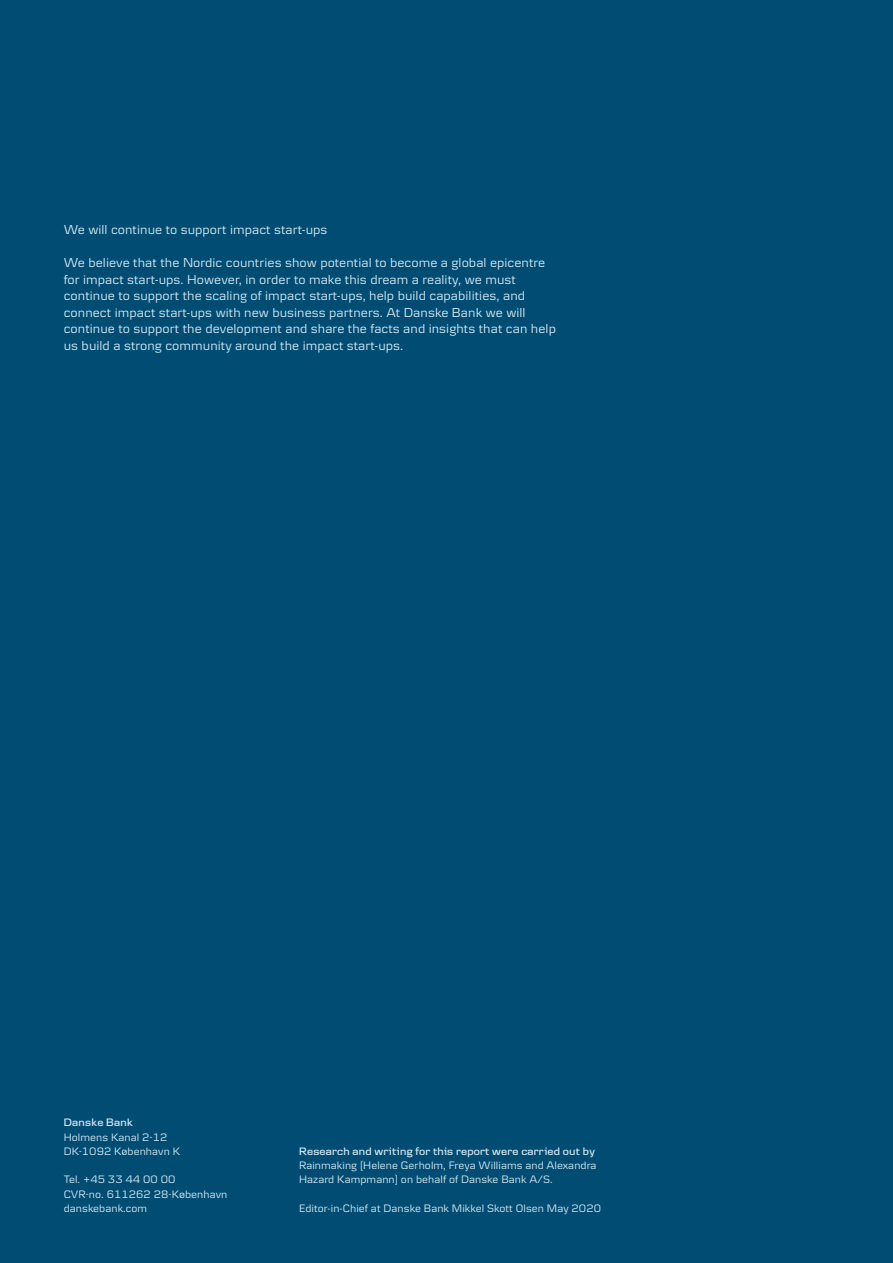
<style>
.page{position:relative;width:893px;height:1263px;background:#004c73}
.page>*{position:absolute;margin:0;border:0;box-sizing:border-box;transform-origin:0 0}
.t1{font:13.5px/16.5px "Danske Textv 2";letter-spacing:.005em;color:#d5e7f0}
.t2{font:11.25px/14.2px "Danske Textv 2";letter-spacing:.005em;color:#d5e7f0}
.t3{font:600 11.25px "Danske Headline";letter-spacing:.02em;color:#d5e7f0}
</style>
<div class="page">
<p class="t1" style="left:64px;top:221px;width:265px">We will continue to support impact start-ups</p>
<p class="t1" style="left:64px;top:254px;width:494px">We believe that the Nordic countries show potential to become a global epicentre for impact start-ups. However, in order to make this dream a reality, we must continue to support the scaling of impact start-ups, help build capabilities, and connect impact start-ups with new business partners. At Danske Bank we will continue to support the development and share the facts and insights that can help us build a strong community around the impact start-ups.</p>
<p class="t3" style="left:64px;top:1116px;width:71px">Danske Bank</p>
<p class="t2" style="left:64px;top:1130px;width:118px">Holmens Kanal 2-12<br>DK-1092 København K</p>
<p class="t2" style="left:64px;top:1172px;width:165px">Tel. +45 33 44 00 00<br>CVR-no. 611262 28-København danskebank.com</p>
<p class="t3" style="left:299px;top:1145px;width:297px">Research and writing for this report were carried out by</p>
<p class="t2" style="left:299px;top:1158px;width:299px">Rainmaking (Helene Gerholm, Freya Williams and Alexandra<br>Hazard Kampmann) on behalf of Danske Bank A/S.</p>
<p class="t2" style="left:299px;top:1201px;width:303px">Editor-in-Chief at Danske Bank Mikkel Skott Olsen May 2020</p>
</div>
